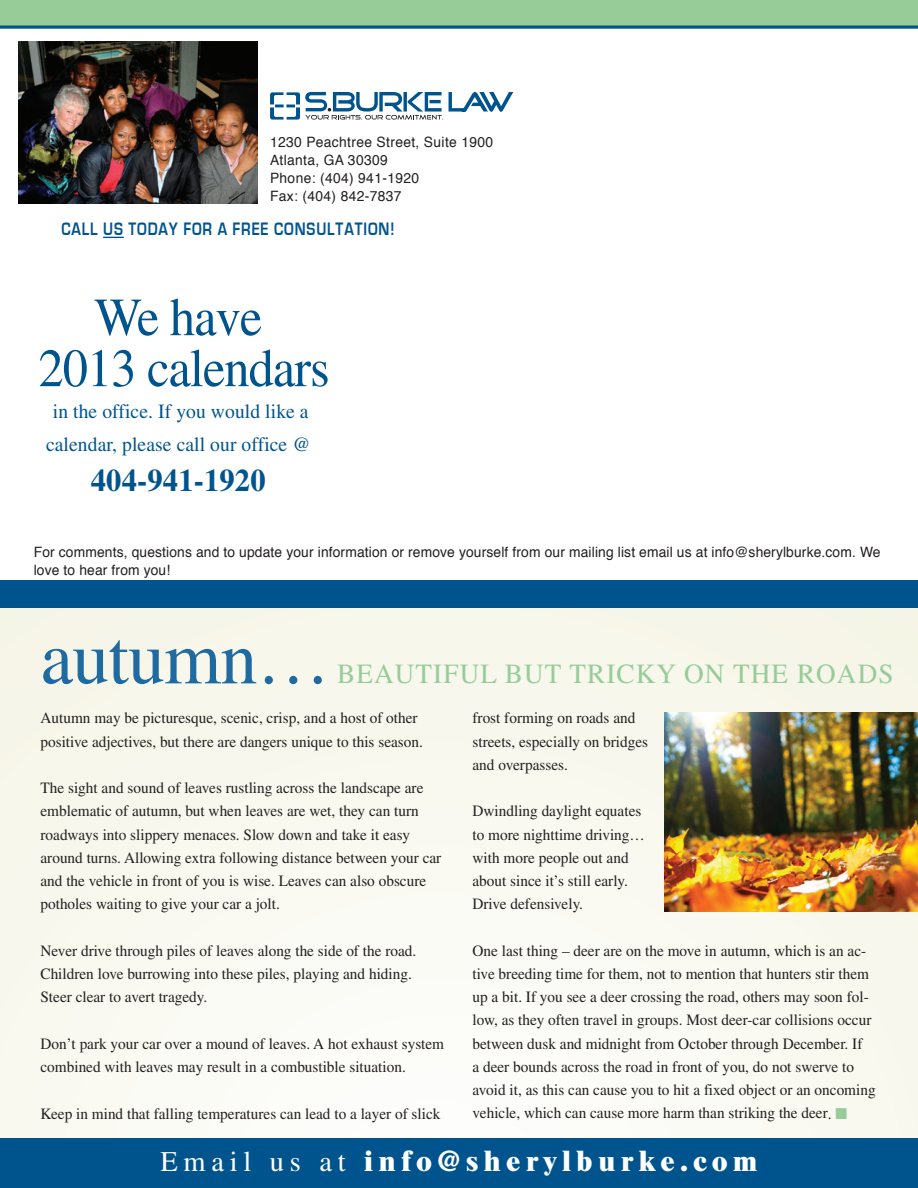
<style>
.page{position:relative;width:918px;height:1188px;background:#fff}
.page>*{position:absolute;margin:0;border:0;box-sizing:border-box;transform-origin:0 0}
.t1{font:75px "Times";color:#1e6aa1}
.t2{font:53.7px/51px "Times";letter-spacing:-.02em;color:#00548e;text-align:center;scale:.94 1}
.t3{font:700 31.5px "Times";letter-spacing:.005em;color:#00548e}
.t4{font:800 28.5px "Times LT Std";letter-spacing:.2em;color:#fff}
.t5{font:27.75px "Times";letter-spacing:.04em;color:#97cc99}
.t6{font:20.1px/32.2px "Times";letter-spacing:.005em;color:#00548e;text-align:center}
.t7{font:700 18.6px "Eurostile";letter-spacing:.06em;color:#00548e;scale:.8 1}
.t8{font:15.75px/23.2px "Times LT Std";color:#231f20}
.t9{font:14.25px/18px "Helvetica";letter-spacing:.01em;color:#231f20}
.s1{color:#97cc99}
.s2{font-family:"Times";font-weight:400}
</style>
<div class="page">
<div style="left:0;top:602px;width:918px;height:586px;background:#f9f9f0"></div>
<div style="left:0;top:0;width:918px;height:28px;background:#97cc99"></div>
<div style="left:0;top:580px;width:918px;height:28px;background:#00548e"></div>
<hr style="left:0;top:26px;width:918px;height:2px;background:#00548e">
<img style="left:18px;top:42px;width:239px;height:162px">
<svg style="left:270px;top:92px;width:243px;height:28px"></svg>
<div style="left:0;top:1138px;width:918px;height:50px;background:#00548e"></div>
<svg style="left:103px;top:237px;width:21px;height:1px"></svg>
<img style="left:664px;top:713px;width:254px;height:198px">
<p class="t9" style="left:270px;top:133px;width:225px">1230 Peachtree Street, Suite 1900<br>Atlanta, GA 30309<br>Phone: (404) 941-1920<br>Fax: (404) 842-7837</p>
<p class="t7" style="left:61px;top:219px;width:418px">CALL US TODAY FOR A FREE CONSU LTATION!</p>
<h2 class="t2" style="left:38px;top:291px;width:311px">We have<br>2013 calendars</h2>
<p class="t6" style="left:46px;top:395px;width:266px">in the office. If you would like a calendar, please call our office @</p>
<h3 class="t3" style="left:91px;top:462px;width:176px">404-941-1920</h3>
<p class="t9" style="left:34px;top:544px;width:848px">For comments, questions and to update your information or remove yourself from our mailing list email us at info@sherylburke.com. We love to hear from you!</p>
<h1 class="t1" style="left:40px;top:616px;width:291px">autumn…</h1>
<h3 class="t5" style="left:337px;top:658px;width:553px">beautiful but tric ky on the roads</h3>
<p class="t8" style="left:40px;top:706px;width:384px">Autumn may be picturesque, scenic, crisp, and a host of other positive adjectives, but there are dangers unique to this season.</p>
<p class="t8" style="left:40px;top:776px;width:402px">The sight and sound of leaves rustling across the landscape are emblematic of autumn, but when leaves are wet, they can turn roadways into slippery menaces. Slow down and take it easy around turns. Allowing extra following distance between your car and the vehicle in front of you is wise. Leaves can also obscure potholes waiting to give your car a jolt.</p>
<p class="t8" style="left:40px;top:939px;width:377px">Never drive through piles of leaves along the side of the road.<br>Children love burrowing into these piles, playing and hiding.<br>Steer clear to avert tragedy.</p>
<p class="t8" style="left:40px;top:1032px;width:405px">Don’t park your car over a mound of leaves. A hot exhaust system combined with leaves may result in a combustible situation.</p>
<p class="t8" style="left:40px;top:1102px;width:401px">Keep in mind that falling temperatures can lead to a layer of slick</p>
<p class="t8" style="left:473px;top:706px;width:177px">frost forming on roads and streets, especially on bridges and overpasses.</p>
<p class="t8" style="left:473px;top:799px;width:174px">Dwindling daylight equates to more nighttime driving… with more people out and about since it’s still early.<br>Drive defensively.</p>
<p class="t8" style="left:473px;top:939px;width:405px">One last thing – deer are on the move in autumn, which is an ac&shy;tive breeding time for them, not to mention that hunters stir them up a bit. If you see a deer crossing the road, others may soon fol&shy;low, as they often travel in groups. Most deer-car collisions occur between dusk and midnight from October through December. If<br>a deer bounds across the road in front of you, do not swerve to avoid it, as this can cause you to hit a fixed object or an oncoming vehicle, which can cause more harm than striking the deer. <span class="s1">■</span></p>
<h3 class="t4" style="left:160px;top:1144px;width:599px"><span class="s2">Email us at</span> info@sherylburke.com</h3>
</div>
